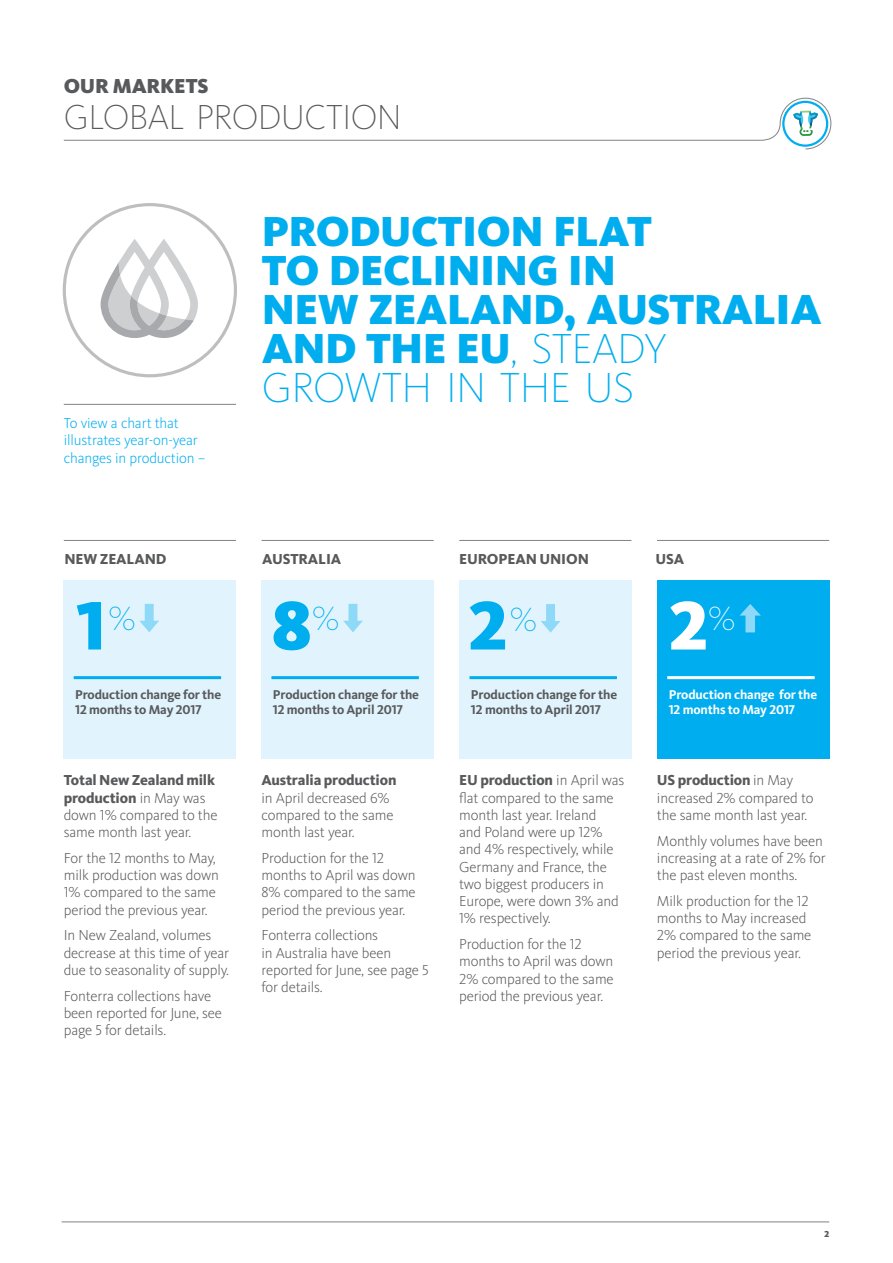
<style>
.page{position:relative;width:893px;height:1263px;background:#fff}
.page>*{position:absolute;margin:0;border:0;box-sizing:border-box;transform-origin:0 0}
.t1{font:900 71.25px "Kievit OT";color:#00aeef}
.t2{font:900 71.25px "Kievit OT";color:#fff}
.t3{font:900 43.5px/39px "Kievit OT";letter-spacing:-.015em;color:#00aeef}
.t4{font:200 36px "Kievit OT";letter-spacing:-.015em;color:#58595b}
.t5{font:900 21px "Kievit OT";letter-spacing:-.01em;color:#58595b}
.t6{font:300 15px/17.2px "Kievit OT";letter-spacing:-.01em;color:#58595b}
.t7{font:300 15px/17.2px "Kievit OT";letter-spacing:-.01em;color:#00aeef}
.t8{font:800 15px "Kievit OT";letter-spacing:-.01em;color:#58595b}
.t9{font:700 13.2px/15px "Kievit OT";letter-spacing:-.01em;color:#58595b}
.t10{font:700 13.2px/15px "Kievit OT";letter-spacing:-.01em;color:#fff}
.t11{font:900 9px "Kievit OT";color:#58595b}
.s1{font-weight:200}
.s2{font-weight:800}
</style>
<div class="page">
<hr style="left:62px;top:1221px;width:767px;height:1px;background:#808285">
<svg style="left:63px;top:97px;width:769px;height:53px"></svg>
<svg style="left:101px;top:239px;width:97px;height:99px"></svg>
<div style="left:261px;top:580px;width:173px;height:179px;background:#e1f4fd"></div>
<div style="left:64px;top:580px;width:172px;height:179px;background:#e1f4fd"></div>
<svg style="left:139px;top:604px;width:20px;height:28px"></svg>
<svg style="left:343px;top:604px;width:20px;height:28px"></svg>
<hr style="left:271px;top:676px;width:148px;height:3px;background:#00aeef">
<hr style="left:74px;top:676px;width:147px;height:3px;background:#00aeef">
<div style="left:459px;top:580px;width:172px;height:179px;background:#e1f4fd"></div>
<div style="left:657px;top:580px;width:172px;height:179px;background:#00aeef"></div>
<svg style="left:740px;top:604px;width:21px;height:28px"></svg>
<hr style="left:469px;top:676px;width:148px;height:3px;background:#00aeef">
<hr style="left:667px;top:676px;width:148px;height:3px;background:#fff">
<hr style="left:64px;top:540px;width:172px;height:1px;background:#808285">
<hr style="left:261px;top:540px;width:173px;height:1px;background:#808285">
<hr style="left:459px;top:540px;width:172px;height:1px;background:#808285">
<hr style="left:657px;top:540px;width:172px;height:1px;background:#808285">
<hr style="left:64px;top:404px;width:172px;height:1px;background:#808285">
<svg style="left:541px;top:604px;width:19px;height:29px"></svg>
<h3 class="t5" style="left:64px;top:73px;width:146px">OUR MARKETS</h3>
<h3 class="t4" style="left:64px;top:97px;width:339px">GLOBAL PRODUCTION</h3>
<p class="t7" style="left:64px;top:415px;width:143px">To view a chart that illustrates year-on-year changes in production –</p>
<h2 class="t3" style="left:262px;top:211px;width:562px">PRODUCTION FLAT<br>TO DECLINING IN<br>NEW ZEALAND, AUSTRALIA<br>AND THE EU<span class="s1">, STEADY<br>GROWTH IN THE US</span></h2>
<p class="t8" style="left:64px;top:550px;width:104px">NEW ZEALAND</p>
<p class="t8" style="left:262px;top:550px;width:81px">AUSTRALIA</p>
<h1 class="t1" style="left:77px;top:583px;width:61px">1<sup>%</sup></h1>
<h1 class="t1" style="left:272px;top:583px;width:69px">8<sup>%</sup></h1>
<p class="t9" style="left:75px;top:687px;width:148px">Production change for the<br>12 months to May 2017</p>
<p class="t6" style="left:64px;top:772px;width:155px"><span class="s2">Total New Zealand milk production</span> in May was down 1% compared to the same month last year.</p>
<p class="t6" style="left:64px;top:849px;width:157px">For the 12 months to May, milk production was down<br>1% compared to the same period the previous year.</p>
<p class="t6" style="left:64px;top:927px;width:167px">In New Zealand, volumes decrease at this time of year due to seasonality of supply.</p>
<p class="t6" style="left:64px;top:987px;width:160px">Fonterra collections have been reported for June, see page 5 for details.</p>
<p class="t9" style="left:273px;top:687px;width:148px">Production change for the<br>12 months to April 2017</p>
<p class="t8" style="left:261px;top:771px;width:137px">Australia production</p>
<p class="t6" style="left:261px;top:789px;width:134px">in April decreased 6% compared to the same month last year.</p>
<p class="t6" style="left:261px;top:849px;width:156px">Production for the 12 months to April was down<br>8% compared to the same period the previous year.</p>
<p class="t6" style="left:261px;top:927px;width:169px">Fonterra collections<br>in Australia have been reported for June, see page 5 for details.</p>
<p class="t8" style="left:459px;top:550px;width:131px">EUROPEAN UNION</p>
<h1 class="t1" style="left:469px;top:583px;width:69px">2<sup>%</sup></h1>
<p class="t8" style="left:656px;top:550px;width:30px">USA</p>
<h1 class="t2" style="left:670px;top:583px;width:67px">2<sup>%</sup></h1>
<p class="t9" style="left:471px;top:687px;width:148px">Production change for the<br>12 months to April 2017</p>
<p class="t10" style="left:669px;top:687px;width:150px">Production change for the<br>12 months to May 2017</p>
<p class="t6" style="left:459px;top:772px;width:167px"><span class="s2">EU production</span> in April was flat compared to the same month last year. Ireland<br>and Poland were up 12% and 4% respectively, while<br>Germany and France, the two biggest producers in<br>Europe, were down 3% and<br>1% respectively.</p>
<p class="t6" style="left:459px;top:936px;width:156px">Production for the 12 months to April was down<br>2% compared to the same period the previous year.</p>
<p class="t6" style="left:657px;top:772px;width:158px"><span class="s2">US production</span> in May increased 2% compared to the same month last year.</p>
<p class="t6" style="left:657px;top:832px;width:170px">Monthly volumes have been increasing at a rate of 2% for the past eleven months.</p>
<p class="t6" style="left:657px;top:892px;width:156px">Milk production for the 12 months to May increased<br>2% compared to the same period the previous year.</p>
<p class="t11" style="left:824px;top:1228px;width:6px">2</p>
</div>
